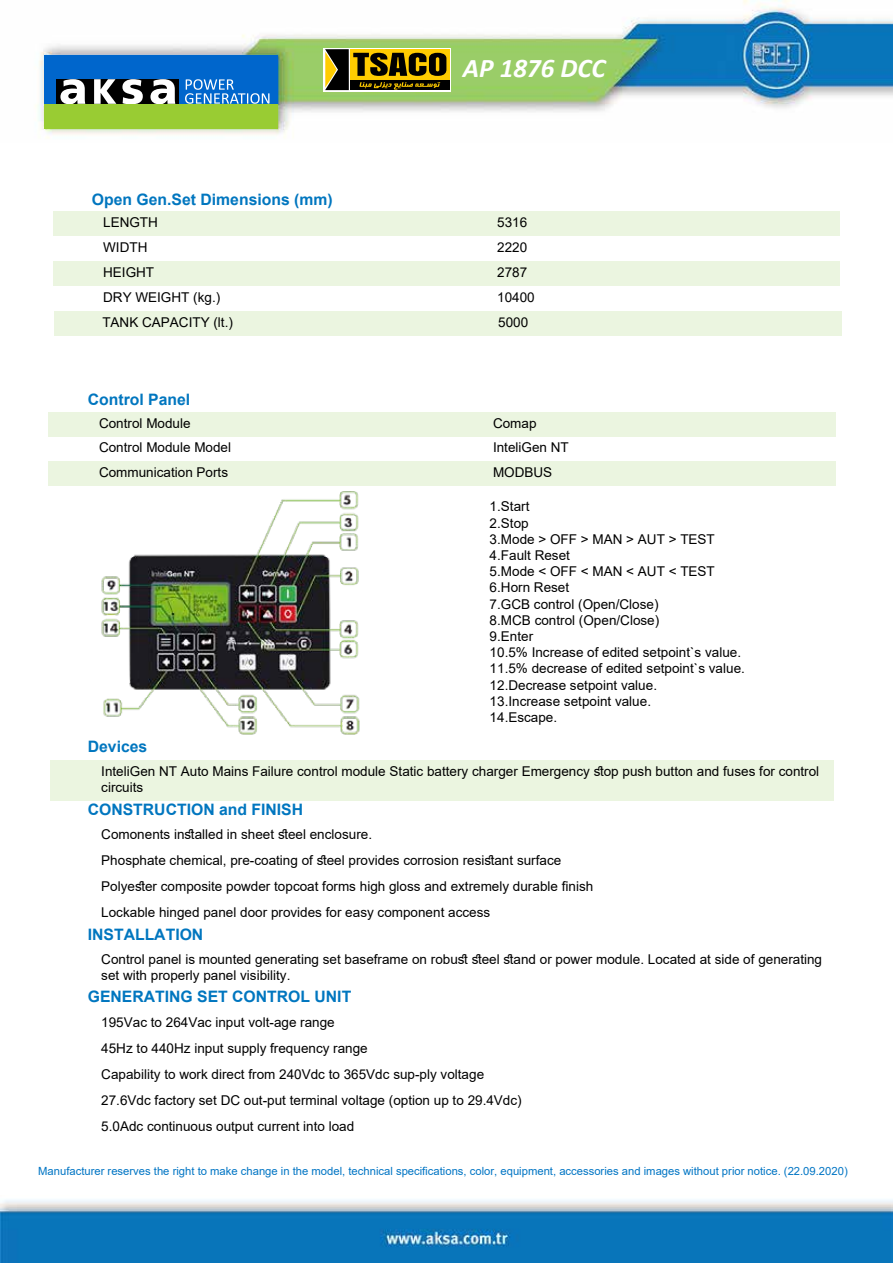
<style>
.page{position:relative;width:893px;height:1263px;background:#fff}
.page>*{position:absolute;margin:0;border:0;box-sizing:border-box;transform-origin:0 0}
.t1{font:italic 700 27px "Calibri";color:#fff}
.t2{font:700 15.75px "Arial";color:#0076bf}
.t3{font:13.5px/16.2px "Arial";color:#000}
.t4{font:11.25px "Arial";color:#0075c4}
</style>
<div class="page">
<img style="left:36px;top:0;width:856px;height:138px">
<img style="left:0;top:1200px;width:892px;height:63px">
<div style="left:54px;top:311px;width:393px;height:25px;background:#ebf5e0"></div>
<div style="left:447px;top:311px;width:394px;height:25px;background:#ebf5e0"></div>
<div style="left:48px;top:412px;width:394px;height:25px;background:#ebf5e0"></div>
<div style="left:442px;top:412px;width:394px;height:25px;background:#ebf5e0"></div>
<div style="left:48px;top:461px;width:394px;height:25px;background:#ebf5e0"></div>
<div style="left:442px;top:461px;width:394px;height:25px;background:#ebf5e0"></div>
<div style="left:51px;top:761px;width:783px;height:40px;background:#ebf5e0"></div>
<img style="left:101px;top:491px;width:259px;height:244px">
<div style="left:53px;top:212px;width:393px;height:24px;background:#ebf5e0"></div>
<div style="left:446px;top:212px;width:394px;height:24px;background:#ebf5e0"></div>
<div style="left:53px;top:261px;width:393px;height:25px;background:#ebf5e0"></div>
<div style="left:446px;top:261px;width:394px;height:25px;background:#ebf5e0"></div>
<svg style="left:323px;top:48px;width:128px;height:44px"></svg>
<svg style="left:446px;top:49px;width:4px;height:30px"></svg>
<div style="left:350px;top:81px;width:100px;height:9px;background:#000"></div>
<svg style="left:325px;top:49px;width:121px;height:41px;background:#695505"></svg>
<div style="left:44px;top:104px;width:234px;height:24px;background:#9c3"></div>
<div style="left:44px;top:55px;width:234px;height:49px;background:#06c"></div>
<div style="left:57px;top:79px;width:122px;height:25px;background:#000"></div>
<svg style="left:60px;top:79px;width:25px;height:25px"></svg>
<svg style="left:150px;top:79px;width:25px;height:25px"></svg>
<svg style="left:122px;top:79px;width:21px;height:25px"></svg>
<svg style="left:94px;top:79px;width:22px;height:25px"></svg>
<svg style="left:185px;top:79px;width:84px;height:25px"></svg>
<h1 class="t1" style="left:463px;top:49px;width:144px">AP 1876 DCC</h1>
<p class="t2" style="left:92px;top:188px;width:242px">Open Gen.Set Dimensions (mm)</p>
<p class="t3" style="left:103px;top:214px;width:56px">LENGTH</p>
<p class="t3" style="left:497px;top:214px;width:32px">5316</p>
<p class="t3" style="left:103px;top:239px;width:46px">WIDTH</p>
<p class="t3" style="left:497px;top:239px;width:32px">2220</p>
<p class="t3" style="left:103px;top:264px;width:53px">HEIGHT</p>
<p class="t3" style="left:497px;top:264px;width:32px">2787</p>
<p class="t3" style="left:103px;top:289px;width:119px">DRY WEIGHT (kg.)</p>
<p class="t3" style="left:497px;top:289px;width:39px">10400</p>
<p class="t3" style="left:102px;top:314px;width:132px">TANK CAPACITY (lt.)</p>
<p class="t3" style="left:498px;top:314px;width:32px">5000</p>
<p class="t2" style="left:88px;top:388px;width:104px">Control Panel</p>
<p class="t3" style="left:99px;top:415px;width:93px">Control Module</p>
<p class="t3" style="left:493px;top:415px;width:45px">Comap</p>
<p class="t3" style="left:99px;top:439px;width:134px">Control Module Model</p>
<p class="t3" style="left:493px;top:439px;width:77px">InteliGen NT</p>
<p class="t3" style="left:99px;top:464px;width:131px">Communication Ports</p>
<p class="t3" style="left:493px;top:464px;width:61px">MODBUS</p>
<p class="t3" style="left:489px;top:498px;width:257px">1.Start<br>2.Stop<br>3.Mode &gt; OFF &gt; MAN &gt; AUT &gt; TEST<br>4.Fault Reset<br>5.Mode &lt; OFF &lt; MAN &lt; AUT &lt; TEST<br>6.Horn Reset<br>7.GCB control (Open/Close)<br>8.MCB control (Open/Close)<br>9.Enter<br>10.5% Increase of edited setpoint`s value.<br>11.5% decrease of edited setpoint`s value.<br>12.Decrease setpoint value.<br>13.Increase setpoint value.<br>14.Escape.</p>
<p class="t2" style="left:88px;top:735px;width:61px">Devices</p>
<p class="t3" style="left:101px;top:763px;width:719px">InteliGen NT Auto Mains Failure control module Static battery charger Emergency stop push button and fuses for control circuits</p>
<p class="t2" style="left:88px;top:798px;width:217px">CONSTRUCTION and FINISH</p>
<p class="t3" style="left:101px;top:821px;width:493px;line-height:26.1px">Comonents installed in sheet steel enclosure.<br>Phosphate chemical, pre-coating of steel provides corrosion resistant surface Polyester composite powder topcoat forms high gloss and extremely durable finish Lockable hinged panel door provides for easy component access</p>
<p class="t2" style="left:88px;top:923px;width:117px">INSTALLATION</p>
<p class="t3" style="left:101px;top:951px;width:722px">Control panel is mounted generating set baseframe on robust steel stand or power module. Located at side of generating set with properly panel visibility.</p>
<p class="t2" style="left:88px;top:986px;width:265px">GENERATING SET CONTROL UNIT</p>
<p class="t3" style="left:101px;top:1009px;width:422px;line-height:26.1px">195Vac to 264Vac input volt-age range<br>45Hz to 440Hz input supply frequency range<br>Capability to work direct from 240Vdc to 365Vdc sup-ply voltage 27.6Vdc factory set DC out-put terminal voltage (option up to 29.4Vdc)<br>5.0Adc continuous output current into load</p>
<p class="t4" style="left:38px;top:1163px;width:811px">Manufacturer reserves the right to make change in the model, technical specifications, color, equipment, accessories and images without prior notice. (22.09.2020)</p>
</div>
